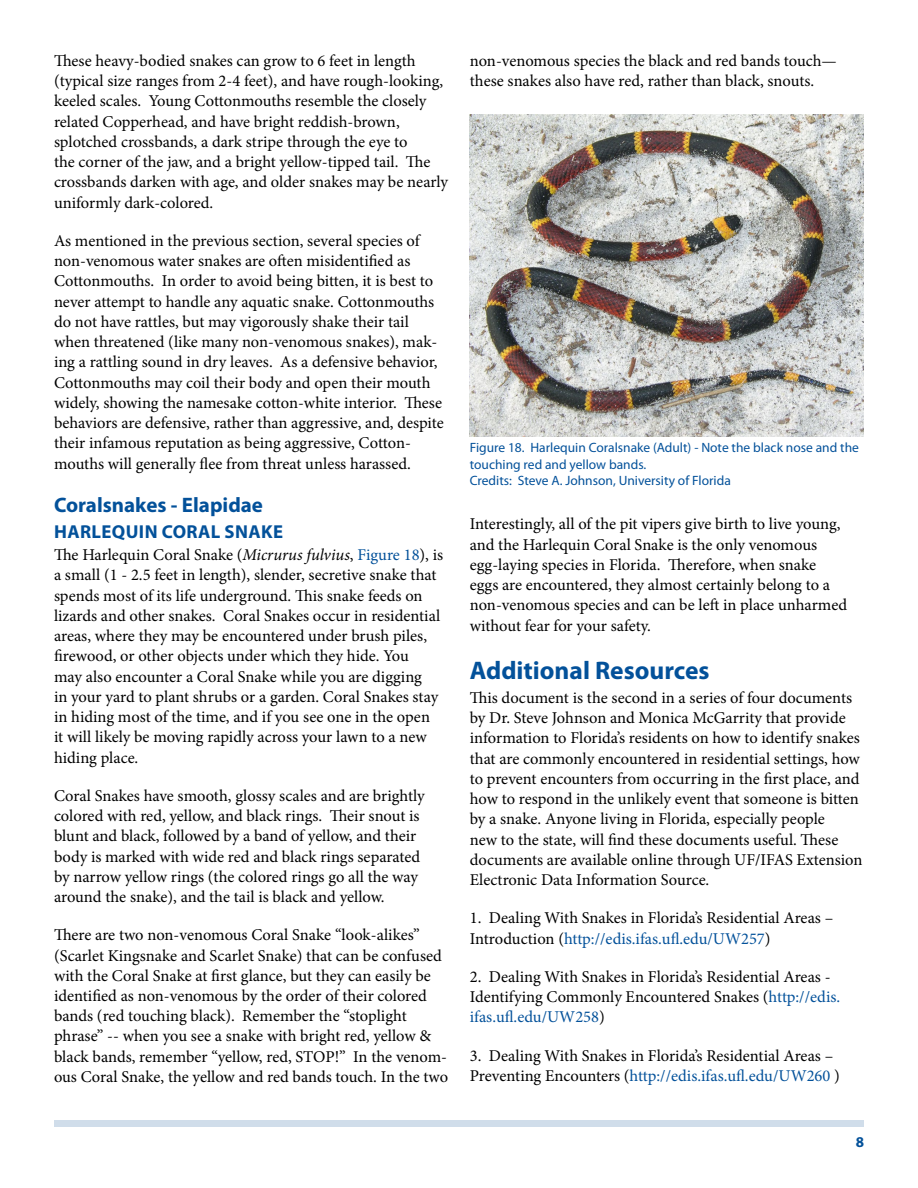
<style>
.page{position:relative;width:918px;height:1188px;background:#fff}
.page>*{position:absolute;margin:0;border:0;box-sizing:border-box;transform-origin:0 0}
.t1{font:700 25.5px "Myriad Pro";color:#03519a}
.t2{font:700 21px "Myriad Pro";color:#03519a}
.t3{font:700 18.75px "Myriad Pro";letter-spacing:.02em;color:#03519a}
.t4{font:16.5px/20.2px "Minion Pro";color:#000}
.t5{font:700 15px "Myriad Pro";color:#03519a}
.t6{font:13.5px/16.5px "Myriad Pro";color:#03519a}
.s1{font-style:italic}
.s2{color:#03519a}
</style>
<div class="page">
<div style="left:54px;top:1120px;width:810px;height:7px;background:#d0ddea"></div>
<img style="left:470px;top:114px;width:394px;height:323px">
<p class="t4" style="left:54px;top:51px;width:396px">These heavy-bodied snakes can grow to 6 feet in length (typical size ranges from 2-4 feet), and have rough-looking, keeled scales. Young Cottonmouths resemble the closely related Copperhead, and have bright reddish-brown, splotched crossbands, a dark stripe through the eye to<br>the corner of the jaw, and a bright yellow-tipped tail. The crossbands darken with age, and older snakes may be nearly uniformly dark-colored.</p>
<p class="t4" style="left:54px;top:231px;width:391px">As mentioned in the previous section, several species of non-venomous water snakes are often misidentified as Cottonmouths. In order to avoid being bitten, it is best to never attempt to handle any aquatic snake. Cottonmouths do not have rattles, but may vigorously shake their tail when threatened (like many non-venomous snakes), mak&shy;ing a rattling sound in dry leaves. As a defensive behavior, Cottonmouths may coil their body and open their mouth widely, showing the namesake cotton-white interior. These behaviors are defensive, rather than aggressive, and, despite their infamous reputation as being aggressive, Cotton&shy;mouths will generally flee from threat unless harassed.</p>
<p class="t2" style="left:54px;top:491px;width:211px">Coralsnakes - Elapidae</p>
<p class="t3" style="left:54px;top:519px;width:13px">Har</p>
<p class="t3" style="left:92px;top:519px;width:191px">lequin Coral Snake</p>
<p class="t4" style="left:54px;top:545px;width:391px">The Harlequin Coral Snake (<span class="s1">Micrurus fulvius</span>, <span class="s2">Figure 18</span>), is a small (1 - 2.5 feet in length), slender, secretive snake that spends most of its life underground. This snake feeds on lizards and other snakes. Coral Snakes occur in residential areas, where they may be encountered under brush piles, firewood, or other objects under which they hide. You<br>may also encounter a Coral Snake while you are digging<br>in your yard to plant shrubs or a garden. Coral Snakes stay in hiding most of the time, and if you see one in the open it will likely be moving rapidly across your lawn to a new hiding place.</p>
<p class="t4" style="left:54px;top:785px;width:372px">Coral Snakes have smooth, glossy scales and are brightly colored with red, yellow, and black rings. Their snout is blunt and black, followed by a band of yellow, and their body is marked with wide red and black rings separated by narrow yellow rings (the colored rings go all the way around the snake), and the tail is black and yellow.</p>
<p class="t4" style="left:54px;top:925px;width:396px">There are two non-venomous Coral Snake “look-alikes” (Scarlet Kingsnake and Scarlet Snake) that can be confused with the Coral Snake at first glance, but they can easily be identified as non-venomous by the order of their colored bands (red touching black). Remember the “stoplight phrase” -- when you see a snake with bright red, yellow &amp; black bands, remember “yellow, red, STOP!” In the venom&shy;ous Coral Snake, the yellow and red bands touch. In the two</p>
<p class="t4" style="left:470px;top:51px;width:369px">non-venomous species the black and red bands touch— these snakes also have red, rather than black, snouts.</p>
<p class="t6" style="left:470px;top:439px;width:391px">Figure 18. Harlequin Coralsnake (Adult) - Note the black nose and the touching red and yellow bands.<br>Credits: Steve A. Johnson, University of Florida</p>
<p class="t4" style="left:470px;top:514px;width:379px">Interestingly, all of the pit vipers give birth to live young, and the Harlequin Coral Snake is the only venomous egg-laying species in Florida. Therefore, when snake eggs are encountered, they almost certainly belong to a non-venomous species and can be left in place unharmed without fear for your safety.</p>
<h1 class="t1" style="left:470px;top:654px;width:241px">Additional Resources</h1>
<p class="t4" style="left:470px;top:688px;width:394px">This document is the second in a series of four documents by Dr. Steve Johnson and Monica McGarrity that provide information to Florida’s residents on how to identify snakes that are commonly encountered in residential settings, how to prevent encounters from occurring in the first place, and how to respond in the unlikely event that someone is bitten by a snake. Anyone living in Florida, especially people<br>new to the state, will find these documents useful. These documents are available online through UF/IFAS Extension Electronic Data Information Source.</p>
<p class="t4" style="left:470px;top:908px;width:365px">1. Dealing With Snakes in Florida’s Residential Areas –<br>Introduction (<span class="s2">http://edis.ifas.ufl.edu/UW257</span>)</p>
<p class="t4" style="left:470px;top:966px;width:372px">2. Dealing With Snakes in Florida’s Residential Areas -<br>Identifying Commonly Encountered Snakes (<span class="s2">http://edis. ifas.ufl.edu/UW258</span>)</p>
<p class="t4" style="left:470px;top:1045px;width:372px">3. Dealing With Snakes in Florida’s Residential Areas –<br>Preventing Encounters (<span class="s2">http://edis.ifas.ufl.edu/UW260</span> )</p>
<p class="t5" style="left:856px;top:1133px;width:10px">8</p>
</div>
